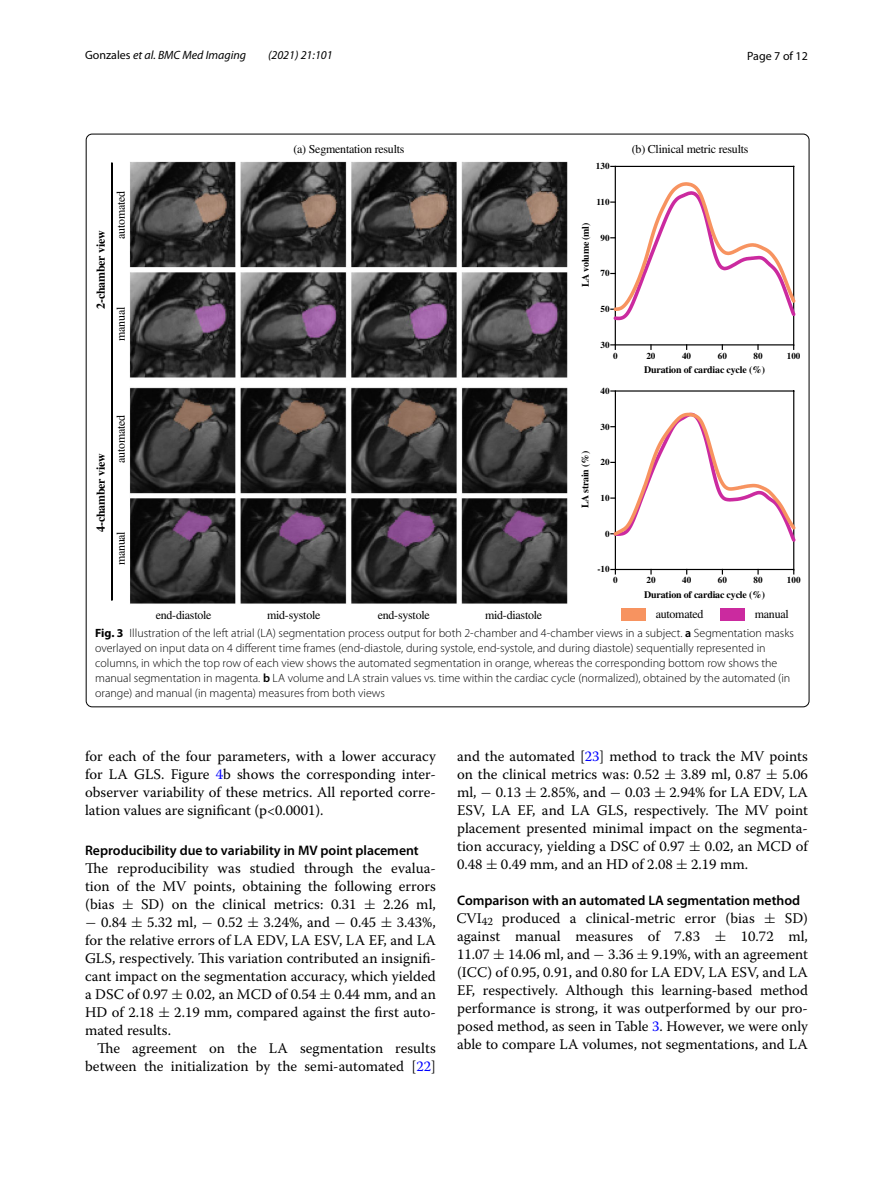
<style>
.page{position:relative;width:893px;height:1187px;background:#fff}
.page>*{position:absolute;margin:0;border:0;box-sizing:border-box;transform-origin:0 0}
.t1{font:14.7px/18px "Warnock Pro";color:#000;text-align:justify}
.t2{font:600 13.8px "Myriad Pro";color:#000}
.t3{font:300 12px/15px "Myriad Pro";color:#000}
.t4{font:12px "Times Roman 2";letter-spacing:-.02em;color:#000}
.t5{font:italic 12px "Myriad Pro";color:#000}
.t6{font:12px "Times Bold 3";letter-spacing:-.02em;color:#000}
.t7{font:12px "Myriad Pro";color:#000}
.t8{font:9.9px "Times Bold 3";letter-spacing:-.015em;color:#000}
.t9{font:9.15px "Times Bold 3";color:#000}
.s1{font-style:normal}
.s2{font-weight:700}
.s3{font-weight:600}
.s4{color:#00f}
.s5{font-family:"MTSY"}
.s6{font-family:"Warnock Pro Regular 36"}
</style>
<div class="page">
<hr style="left:615px;top:166px;width:179px;height:1px;background:#000">
<hr style="left:793px;top:166px;width:1px;height:179px;background:#000">
<hr style="left:615px;top:344px;width:179px;height:1px;background:#000">
<hr style="left:615px;top:166px;width:1px;height:179px;background:#000">
<svg style="left:611px;top:344px;width:5px;height:5px"></svg>
<svg style="left:611px;top:180px;width:184px;height:142px"></svg>
<hr style="left:615px;top:390px;width:179px;height:1px;background:#000">
<hr style="left:793px;top:391px;width:1px;height:179px;background:#000">
<hr style="left:615px;top:569px;width:179px;height:1px;background:#000">
<hr style="left:615px;top:391px;width:1px;height:178px;background:#000">
<svg style="left:611px;top:569px;width:5px;height:5px"></svg>
<svg style="left:611px;top:410px;width:184px;height:134px"></svg>
<img style="left:130px;top:161px;width:437px;height:443px">
<div style="left:621px;top:608px;width:25px;height:12px;background:#f79360"></div>
<div style="left:720px;top:608px;width:25px;height:12px;background:#cb2a9f"></div>
<hr style="left:111px;top:163px;width:2px;height:436px;background:#000">
<p class="t5" style="left:85px;top:48px;width:163px"><span class="s1">Gonzales</span> et al. BMC Med Imaging</p>
<p class="t5" style="left:268px;top:48px;width:66px">(2021) 21:101</p>
<p class="t7" style="left:747px;top:48px;width:62px">Page 7 of 12</p>
<p class="t6" style="left:94px;top:309px;width:80px;rotate:-90deg">2-chamber view</p>
<p class="t4" style="left:114px;top:239px;width:49px;rotate:-90deg">automated</p>
<p class="t4" style="left:114px;top:341px;width:36px;rotate:-90deg">manual</p>
<p class="t6" style="left:93px;top:531px;width:80px;rotate:-90deg">4-chamber view</p>
<p class="t4" style="left:114px;top:462px;width:49px;rotate:-90deg">automated</p>
<p class="t4" style="left:114px;top:565px;width:36px;rotate:-90deg">manual</p>
<p class="t4" style="left:293px;top:142px;width:113px">(a) Segmentation results</p>
<p class="t9" style="left:596px;top:161px;width:15px">130</p>
<p class="t9" style="left:596px;top:196px;width:15px">110</p>
<p class="t8" style="left:580px;top:287px;width:66px;rotate:-90deg">LA volume (ml)</p>
<p class="t9" style="left:600px;top:232px;width:11px">90</p>
<p class="t9" style="left:600px;top:268px;width:11px">70</p>
<p class="t9" style="left:600px;top:303px;width:11px">50</p>
<p class="t9" style="left:600px;top:339px;width:11px">30</p>
<p class="t4" style="left:632px;top:142px;width:118px">(b) Clinical metric results</p>
<p class="t9" style="left:613px;top:350px;width:6px">0</p>
<p class="t9" style="left:646px;top:350px;width:11px">20</p>
<p class="t9" style="left:682px;top:350px;width:11px">40</p>
<p class="t9" style="left:718px;top:350px;width:11px">60</p>
<p class="t9" style="left:753px;top:350px;width:11px">80</p>
<p class="t9" style="left:787px;top:350px;width:15px">100</p>
<p class="t9" style="left:601px;top:385px;width:11px">40</p>
<p class="t8" style="left:579px;top:508px;width:59px;rotate:-90deg">LA strain (%)</p>
<p class="t9" style="left:601px;top:421px;width:11px">30</p>
<p class="t9" style="left:601px;top:456px;width:11px">20</p>
<p class="t9" style="left:601px;top:492px;width:11px">10</p>
<p class="t9" style="left:605px;top:528px;width:6px">0</p>
<p class="t9" style="left:598px;top:563px;width:14px">-10</p>
<p class="t8" style="left:644px;top:364px;width:123px">Duration of cardiac cycle (%)</p>
<p class="t9" style="left:613px;top:575px;width:6px">0</p>
<p class="t9" style="left:646px;top:575px;width:11px">20</p>
<p class="t9" style="left:682px;top:575px;width:11px">40</p>
<p class="t9" style="left:718px;top:575px;width:11px">60</p>
<p class="t9" style="left:753px;top:575px;width:11px">80</p>
<p class="t9" style="left:787px;top:575px;width:15px">100</p>
<p class="t8" style="left:644px;top:588px;width:123px">Duration of cardiac cycle (%)</p>
<p class="t4" style="left:656px;top:607px;width:49px">automated</p>
<p class="t4" style="left:755px;top:607px;width:36px">manual</p>
<p class="t3" style="left:95px;top:625px;width:700px"><span class="s2">Fig. 3</span> Illustration of the left atrial (LA) segmentation process output for both 2-chamber and 4-chamber views in a subject. <span class="s3">a</span> Segmentation masks overlayed on input data on 4 different time frames (end-diastole, during systole, end-systole, and during diastole) sequentially represented in columns, in which the top row of each view shows the automated segmentation in orange, whereas the corresponding bottom row shows the manual segmentation in magenta. <span class="s3">b</span> LA volume and LA strain values vs. time within the cardiac cycle (normalized), obtained by the automated (in orange) and manual (in magenta) measures from both views</p>
<p class="t4" style="left:156px;top:608px;width:57px">end-diastole</p>
<p class="t4" style="left:267px;top:608px;width:55px">mid-systole</p>
<p class="t4" style="left:378px;top:608px;width:54px">end-systole</p>
<p class="t4" style="left:485px;top:608px;width:59px">mid-diastole</p>
<p class="t1" style="left:85px;top:746px;width:352px">for each of the four parameters, with a lower accuracy for LA GLS. Figure <span class="s4">4</span>b shows the corresponding inter&shy;observer variability of these metrics. All reported corre&shy;lation values are significant (p&lt;0.0001).</p>
<p class="t2" style="left:85px;top:841px;width:335px">Reproducibility due to variability in MV point placement</p>
<p class="t1" style="left:85px;top:859px;width:352px">The reproducibility was studied through the evalua&shy;tion of the MV points, obtaining the following errors (bias <span class="s5">±</span> SD) on the clinical metrics: 0.31 <span class="s5">±</span> 2.26 ml, <span class="s5">−</span> 0.84 <span class="s5">±</span> 5.32 ml, <span class="s5">−</span> 0.52 <span class="s5">±</span> 3.24%, and <span class="s5">−</span> 0.45 <span class="s5">±</span> 3.43%, for the relative errors of LA EDV, LA ESV, LA EF, and LA GLS, respectively. This variation contributed an insignifi&shy;cant impact on the segmentation accuracy, which yielded a DSC of 0.97 <span class="s5">±</span> 0.02, an MCD of 0.54 <span class="s5">±</span> 0.44 mm, and an HD of 2.18 <span class="s5">±</span> 2.19 mm, compared against the first auto&shy;mated results.</p>
<p class="t1" style="left:85px;top:1038px;width:352px;text-align:right">The agreement on the LA segmentation results between the initialization by the semi-automated [<span class="s4">22</span>]</p>
<p class="t1" style="left:457px;top:746px;width:352px">and the automated [<span class="s4">23</span>] method to track the MV points on the clinical metrics was: 0.52 <span class="s5">±</span> 3.89 ml, 0.87 <span class="s5">±</span> 5.06 ml, <span class="s5">−</span> 0.13 <span class="s5">±</span> 2.85%, and <span class="s5">−</span> 0.03 <span class="s5">±</span> 2.94% for LA EDV, LA ESV, LA EF, and LA GLS, respectively. The MV point placement presented minimal impact on the segmenta&shy;tion accuracy, yielding a DSC of 0.97 <span class="s5">±</span> 0.02, an MCD of 0.48 <span class="s5">±</span> 0.49 mm, and an HD of 2.08 <span class="s5">±</span> 2.19 mm.</p>
<p class="t2" style="left:457px;top:891px;width:345px">Comparison with an automated LA segmentation method</p>
<p class="t1" style="left:456px;top:908px;width:353px"><span class="s6">CVI</span><sub>42</sub> produced a clinical-metric error (bias <span class="s5">±</span> SD) against manual measures of 7.83 <span class="s5">±</span> 10.72 ml, 11.07 <span class="s5">±</span> 14.06 ml, and <span class="s5">−</span> 3.36 <span class="s5">±</span> 9.19%, with an agreement (ICC) of 0.95, 0.91, and 0.80 for LA EDV, LA ESV, and LA EF, respectively. Although this learning-based method performance is strong, it was outperformed by our pro&shy;posed method, as seen in Table <span class="s4">3</span>. However, we were only able to compare LA volumes, not segmentations, and LA</p>
</div>
